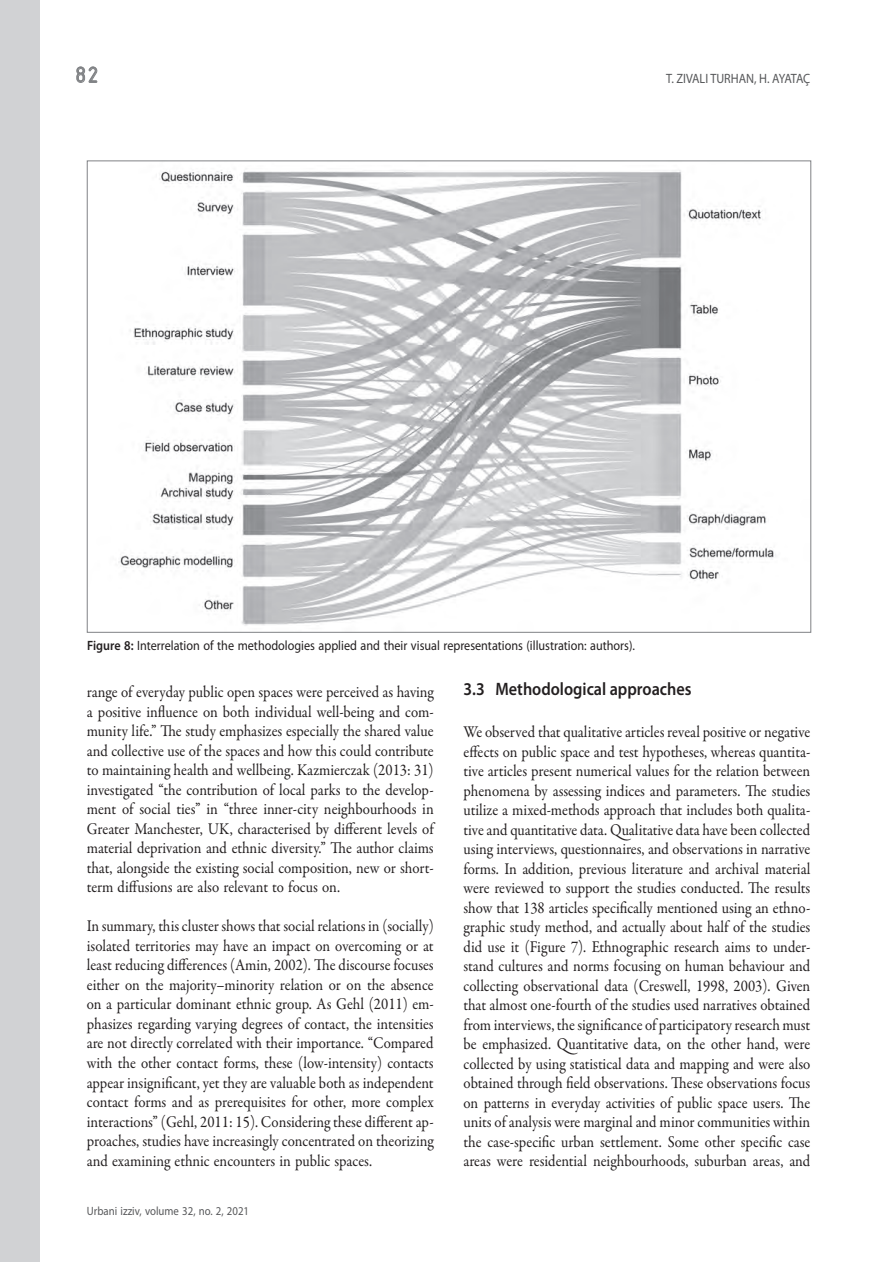
<style>
.page{position:relative;width:893px;height:1262px;background:#fff}
.page>*{position:absolute;margin:0;border:0;box-sizing:border-box;transform-origin:0 0}
.t1{font:24px "ISOCTEUR";color:#808285}
.t2{font:600 18px "Myriad Pro";color:#231f20;scale:.9 1}
.t3{font:16.5px/19.5px "Garamond Premr Pro";color:#231f20;text-align:justify;scale:.9 1}
.t4{font:13.5px "Myriad Pro";color:#231f20;scale:.9 1}
.t5{font:13.5px "Myriad Pro";color:#57585a;scale:.9 1}
.t6{font:12px "Myriad Pro";color:#57585a;scale:.9 1}
.s1{font-weight:600}
</style>
<div class="page">
<svg style="left:76px;top:66px;width:22px;height:17px"></svg>
<div style="left:0;top:0;width:40px;height:1261px;background:#d1d2d4"></div>
<img style="left:118px;top:168px;width:658px;height:458px">
<h1 class="t1" style="left:72px;top:59px;width:31px">82</h1>
<p class="t5" style="left:665px;top:71px;width:162px">T. ZIVALI TURHAN, H. AYATAÇ</p>
<p class="t4" style="left:87px;top:638px;width:610px"><span class="s1">Figure 8:</span> Interrelation of the methodologies applied and their visual representations (illustration: authors).</p>
<p class="t3" style="left:87px;top:682px;width:387px">range of everyday public open spaces were perceived as having a positive influence on both individual well-being and com&shy;munity life.” The study emphasizes especially the shared value and collective use of the spaces and how this could contribute to maintaining health and wellbeing. Kazmierczak (2013: 31) investigated “the contribution of local parks to the develop&shy;ment of social ties” in “three inner-city neighbourhoods in Greater Manchester, UK, characterised by different levels of material deprivation and ethnic diversity.” The author claims that, alongside the existing social composition, new or short&shy;term diffusions are also relevant to focus on.</p>
<p class="t3" style="left:87px;top:917px;width:387px">In summary, this cluster shows that social relations in (socially) isolated territories may have an impact on overcoming or at least reducing differences (Amin, 2002). The discourse focuses either on the majority–minority relation or on the absence on a particular dominant ethnic group. As Gehl (2011) em&shy;phasizes regarding varying degrees of contact, the intensities are not directly correlated with their importance. “Compared with the other contact forms, these (low-intensity) contacts appear insignificant, yet they are valuable both as independent contact forms and as prerequisites for other, more complex interactions” (Gehl, 2011: 15). Considering these different ap&shy;proaches, studies have increasingly concentrated on theorizing and examining ethnic encounters in public spaces.</p>
<p class="t2" style="left:463px;top:677px;width:255px">3.3 Methodological approaches</p>
<p class="t3" style="left:463px;top:722px;width:387px">We observed that qualitative articles reveal positive or negative effects on public space and test hypotheses, whereas quantita&shy;tive articles present numerical values for the relation between phenomena by assessing indices and parameters. The studies utilize a mixed-methods approach that includes both qualita&shy;tive and quantitative data. Qualitative data have been collected using interviews, questionnaires, and observations in narrative forms. In addition, previous literature and archival material were reviewed to support the studies conducted. The results show that 138 articles specifically mentioned using an ethno&shy;graphic study method, and actually about half of the studies did use it (Figure 7). Ethnographic research aims to under&shy;stand cultures and norms focusing on human behaviour and collecting observational data (Creswell, 1998, 2003). Given that almost one-fourth of the studies used narratives obtained from interviews, the significance of participatory research must be emphasized. Quantitative data, on the other hand, were collected by using statistical data and mapping and were also obtained through field observations. These observations focus on patterns in everyday activities of public space users. The units of analysis were marginal and minor communities within the case-specific urban settlement. Some other specific case areas were residential neighbourhoods, suburban areas, and</p>
<p class="t6" style="left:87px;top:1204px;width:182px">Urbani izziv, volume 32, no. 2, 2021</p>
</div>
